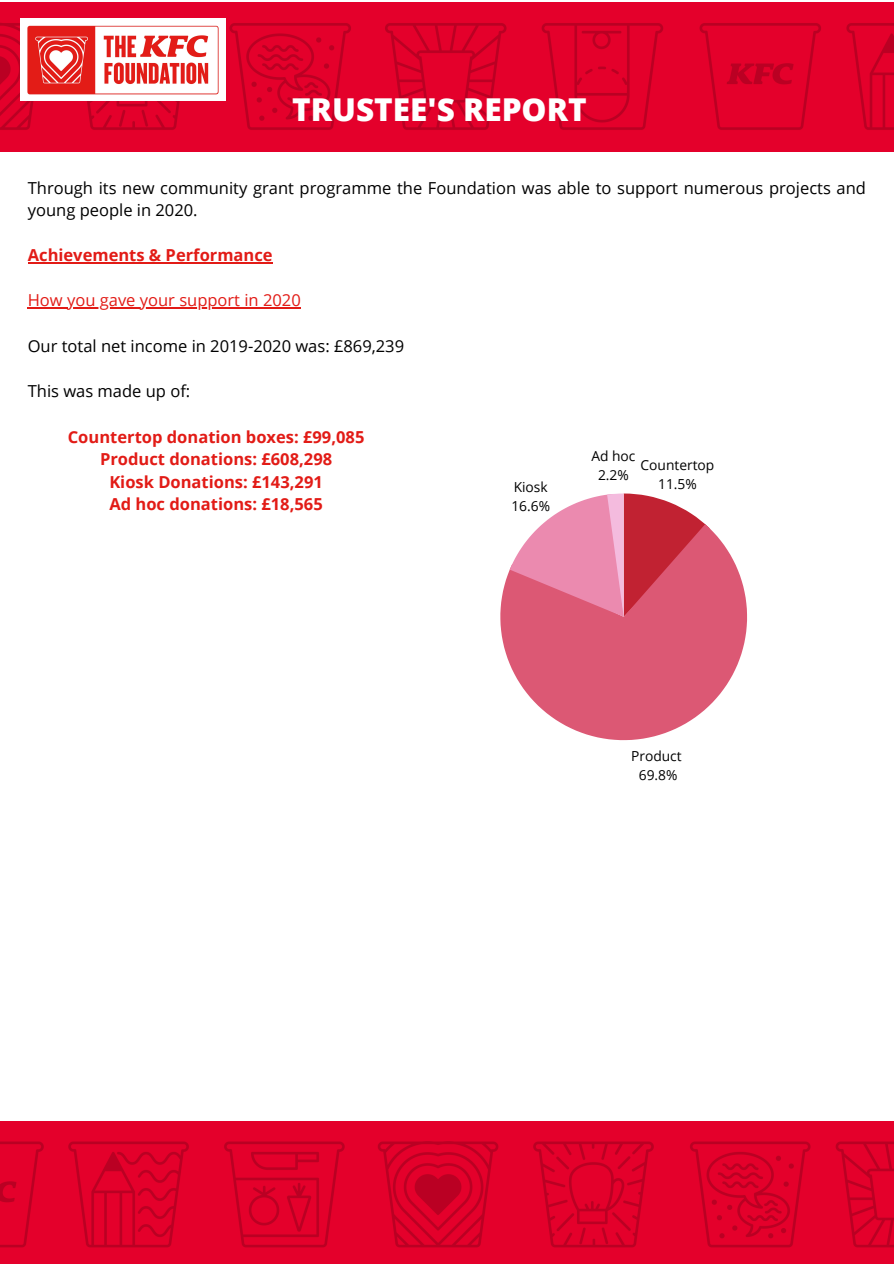
<style>
.page{position:relative;width:894px;height:1264px;background:#fff}
.page>*{position:absolute;margin:0;border:0;box-sizing:border-box;transform-origin:0 0}
.t1{font:800 31.5px "Open Sans";color:#fff}
.t2{font:16.5px/22.5px "Open Sans";color:#000}
.t3{font:700 16.5px/22.5px "Open Sans";color:#e21b16;text-align:center}
.t4{font:16.5px "Open Sans";color:#e21b16}
.t5{font:13.8px/19px "Open Sans";color:#000;text-align:center}
</style>
<div class="page">
<img style="left:0;top:3px;width:893px;height:149px">
<img style="left:0;top:1121px;width:893px;height:142px">
<hr style="left:28px;top:262px;width:244px;height:1px;background:#e21b16">
<hr style="left:28px;top:307px;width:273px;height:2px;background:#e21b16">
<svg style="left:500px;top:527px;width:246px;height:213px;fill:#dc5874"></svg>
<svg style="left:509px;top:493px;width:200px;height:124px"></svg>
<img style="left:20px;top:19px;width:205px;height:81px">
<h1 class="t1" style="left:292px;top:87px;width:296px">TRUSTEE'S REPORT</h1>
<p class="t2" style="left:28px;top:176px;width:839px">Through its new community grant programme the Foundation was able to support numerous projects and young people in 2020.</p>
<p class="t3" style="left:28px;top:244px;width:246px">Achievements &amp; Performance</p>
<p class="t4" style="left:28px;top:289px;width:274px">How you gave your support in 2020</p>
<p class="t2" style="left:28px;top:335px;width:378px">Our total net income in 2019-2020 was: £869,239</p>
<p class="t2" style="left:28px;top:380px;width:164px">This was made up of:</p>
<p class="t3" style="left:68px;top:425px;width:298px">Countertop donation boxes: £99,085<br>Product donations: £608,298<br>Kiosk Donations: £143,291<br>Ad hoc donations: £18,565</p>
<p class="t5" style="left:511px;top:477px;width:40px;text-align:left">Kiosk<br>16.6%</p>
<p class="t5" style="left:591px;top:446px;width:46px">Ad hoc<br>2.2%</p>
<p class="t5" style="left:640px;top:455px;width:75px">Countertop<br>11.5%</p>
<p class="t5" style="left:631px;top:746px;width:52px">Product<br>69.8%</p>
</div>
